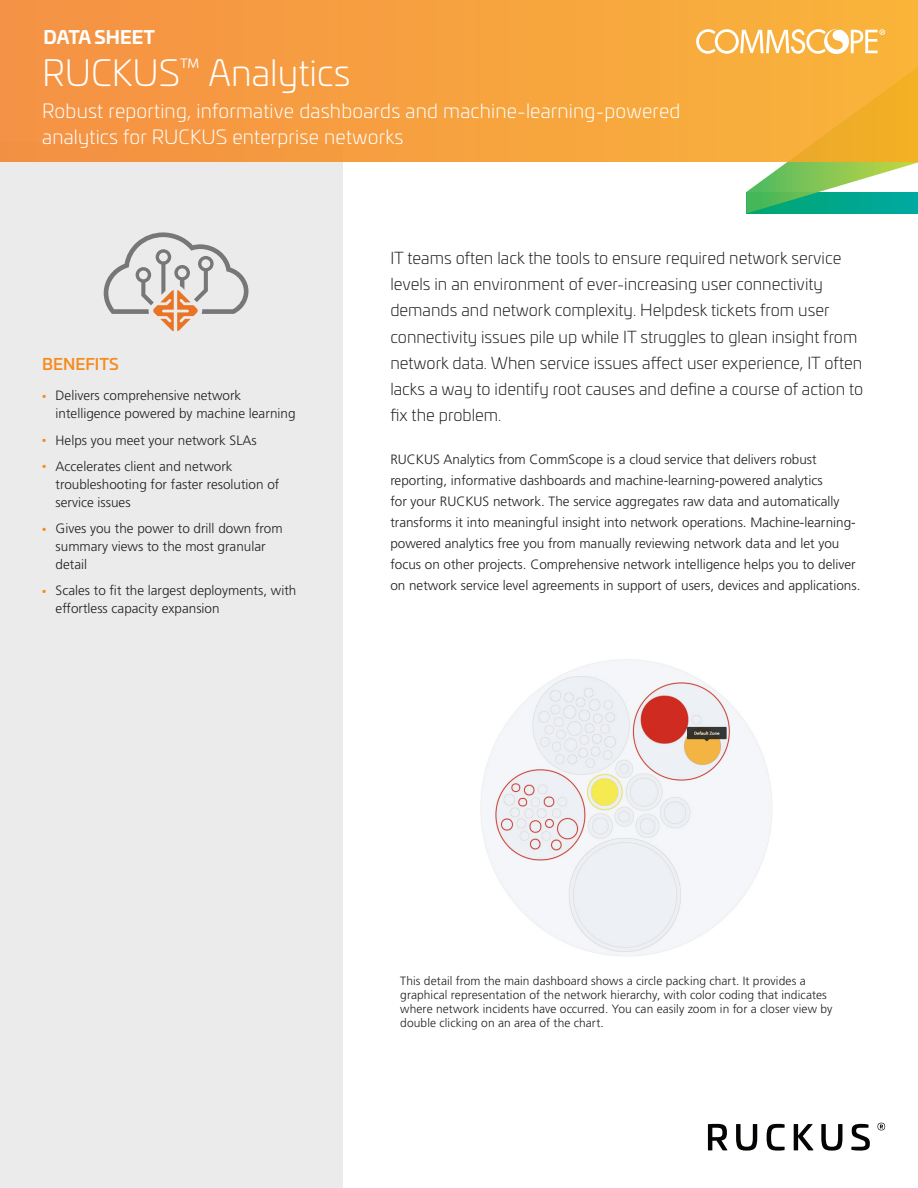
<style>
.page{position:relative;width:918px;height:1188px;background:#fff}
.page>*{position:absolute;margin:0;border:0;box-sizing:border-box;transform-origin:0 0}
.Document_Title__AP_R{font:300 36px "Univia Pro";color:#fff}
.Header_1{font:300 19.5px/25.5px "Univia Pro";letter-spacing:.01em;color:#fff}
.Header_1-2{font:700 18px "Univia Pro";color:#fff}
.Intro_body_11pt{font:300 16.5px/26.2px "Univia Pro";color:#231f20}
.Subhead_10_5pt_upper{font:500 15.75px "Univia Pro";color:#f68b1f}
.Body_text_9pt{font:300 13.5px/18px "Frutiger LT Pro";color:#231f20}
.Caption_8pt_black{font:300 12px/14.2px "Frutiger LT Pro";letter-spacing:.005em;color:#231f20}
.s1{color:#f68b1f}
</style>
<div class="page">
<div style="left:0;top:143px;width:342px;height:1045px;background:#ecebeb"></div>
<svg style="left:746px;top:162px;width:172px;height:51px"></svg>
<img style="left:0;top:0;width:918px;height:162px">
<svg style="left:104px;top:232px;width:144px;height:99px"></svg>
<svg style="left:696px;top:29px;width:189px;height:25px"></svg>
<svg style="left:708px;top:1124px;width:20px;height:26px"></svg>
<svg style="left:736px;top:1124px;width:21px;height:27px"></svg>
<svg style="left:767px;top:1124px;width:18px;height:27px"></svg>
<svg style="left:794px;top:1124px;width:20px;height:26px"></svg>
<svg style="left:821px;top:1124px;width:21px;height:27px"></svg>
<svg style="left:851px;top:1124px;width:19px;height:27px"></svg>
<svg style="left:878px;top:1123px;width:7px;height:7px"></svg>
<img style="left:480px;top:659px;width:292px;height:298px">
<p class="Header_1-2" style="left:44px;top:23px;width:113px">DATA SHEET</p>
<p class="Document_Title__AP_R" style="left:42px;top:47px;width:310px">RUCKUS<sup>™</sup> Analytics</p>
<p class="Header_1" style="left:42px;top:97px;width:640px">Robust reporting, informative dashboards and machine-learning-powered analytics for RUCKUS enterprise networks</p>
<p class="Subhead_10_5pt_upper" style="left:42px;top:352px;width:78px">BENEFITS</p>
<p class="Body_text_9pt" style="left:56px;top:387px;width:242px;text-indent:-14px"><span class="s1">•</span> Delivers comprehensive network intelligence powered by machine learning</p>
<p class="Body_text_9pt" style="left:42px;top:431px;width:216px"><span class="s1">•</span> Helps you meet your network SLAs</p>
<p class="Body_text_9pt" style="left:56px;top:457px;width:225px;text-indent:-14px"><span class="s1">•</span> Accelerates client and network troubleshooting for faster resolution of service issues</p>
<p class="Body_text_9pt" style="left:56px;top:520px;width:229px;text-indent:-14px"><span class="s1">•</span> Gives you the power to drill down from summary views to the most granular detail</p>
<p class="Body_text_9pt" style="left:56px;top:582px;width:242px;text-indent:-14px"><span class="s1">•</span> Scales to fit the largest deployments, with effortless capacity expansion</p>
<p class="Intro_body_11pt" style="left:390px;top:244px;width:475px">IT teams often lack the tools to ensure required network service levels in an environment of ever-increasing user connectivity demands and network complexity. Helpdesk tickets from user connectivity issues pile up while IT struggles to glean insight from network data. When service issues affect user experience, IT often lacks a way to identify root causes and define a course of action to fix the problem.</p>
<p class="Body_text_9pt" style="left:390px;top:448px;width:472px;line-height:21px">RUCKUS Analytics from CommScope is a cloud service that delivers robust reporting, informative dashboards and machine-learning-powered analytics<br>for your RUCKUS network. The service aggregates raw data and automatically transforms it into meaningful insight into network operations. Machine-learning&shy;powered analytics free you from manually reviewing network data and let you focus on other projects. Comprehensive network intelligence helps you to deliver on network service level agreements in support of users, devices and applications.</p>
<p class="Caption_8pt_black" style="left:400px;top:973px;width:434px">This detail from the main dashboard shows a circle packing chart. It provides a graphical representation of the network hierarchy, with color coding that indicates where network incidents have occurred. You can easily zoom in for a closer view by double clicking on an area of the chart.</p>
</div>
